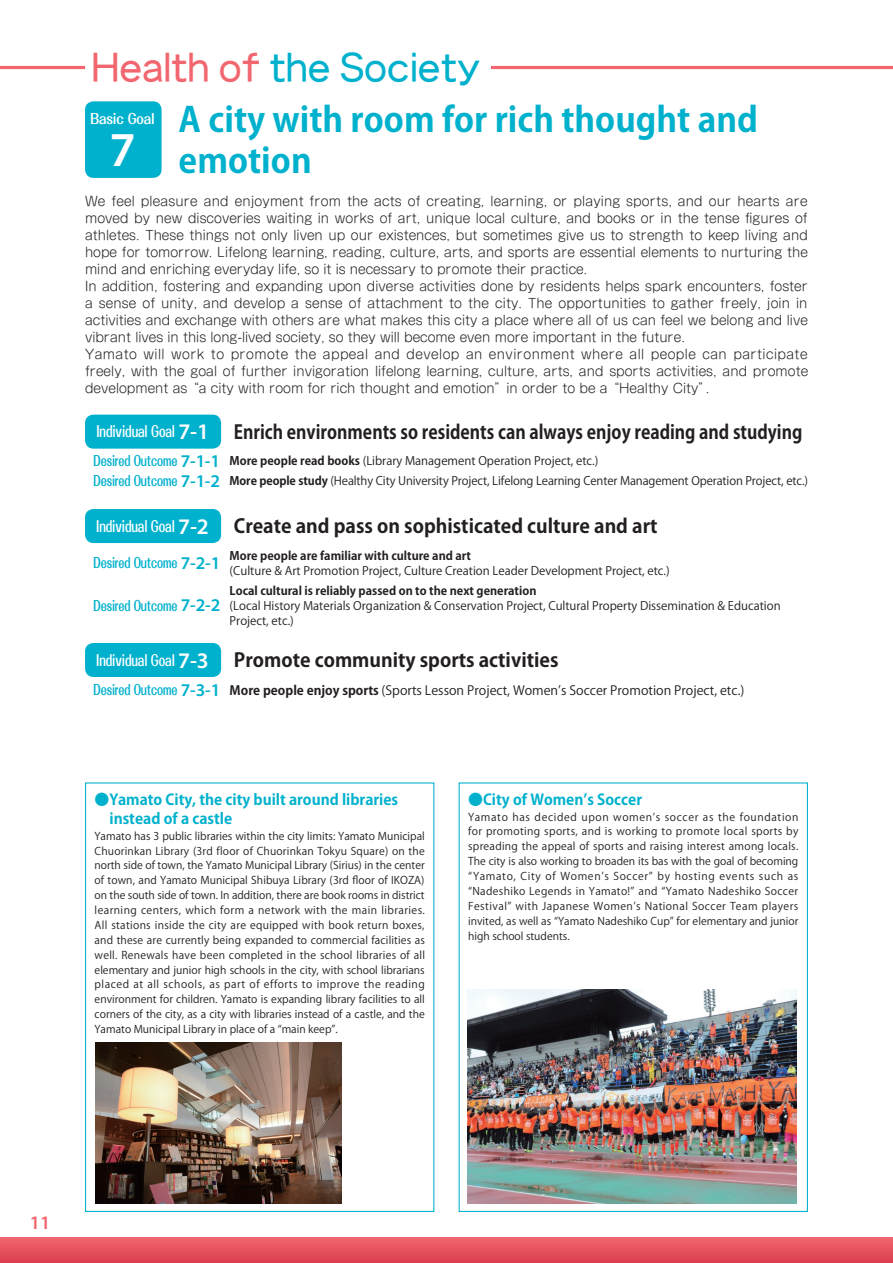
<style>
.page{position:relative;width:893px;height:1263px;background:#fff}
.page>*{position:absolute;margin:0;border:0;box-sizing:border-box;transform-origin:0 0}
.t1{font:600 48.9px "Myriad Pro";color:#fff}
.t2{font:36.15px "NIS WINKS L4 S4 83 pv RKSJ H";color:#00b1cd}
.t3{font:700 34.05px/40.3px "Koz Go Pr 6 N";color:#00b1cd}
.t4{font:700 19.2px "Koz Go Pr 6 N";color:#231f20}
.t5{font:700 19.2px "Koz Go Pr 6 N";color:#231f20;scale:.89 1}
.t6{font:600 19.2px "Myriad Pro";color:#f1666f}
.t7{font:700 14.85px/19.2px "Koz Go Pr 6 N";color:#00b1cd}
.t8{font:700 13.8px "Folk Pro";letter-spacing:-.01em;color:#00b1cd;scale:.7 1}
.t9{font:700 13.8px "Folk Pro";letter-spacing:-.01em;color:#fff;scale:.85 1}
.t10{font:300 12.75px/17px "Shin M Go Pro";color:#231f20}
.t11{font:12.75px "Koz Go Pr 6 N";color:#231f20}
.t12{font:11.7px/20.2px "Koz Go Pr 6 N";color:#231f20}
.t13{font:700 11.7px "Koz Go Pr 6 N";color:#231f20}
.t14{font:10.65px/14.9px "Koz Go Pr 6 N";color:#231f20;text-align:justify}
.s1{color:#f1666f}
.s2{font-family:"Folk Pro";font-size:14.85px;color:#fff}
.s3{font-family:"Myriad Pro";font-weight:600;font-size:22.35px;color:#fff}
.s4{font-family:"Folk Pro";font-weight:700;font-size:13.8px;color:#00b1cd}
.s5{font-family:"Myriad Pro";font-weight:600;font-size:18px;color:#00b1cd}
.s6{font-weight:700}
.s7{font-family:"Myriad Pro";font-weight:600;font-size:18px}
</style>
<div class="page">
<div style="left:0;top:1237px;width:893px;height:26px;background:linear-gradient(to bottom,#f16770,#dc404f)"></div>
<div style="left:85px;top:101px;width:77px;height:77px;background:#00b1cd;border-radius:9px"></div>
<div style="left:85px;top:415px;width:136px;height:34px;background:#00b1cd;border-radius:9px"></div>
<div style="left:85px;top:643px;width:136px;height:34px;background:#00b1cd;border-radius:9px"></div>
<div style="left:85px;top:509px;width:136px;height:34px;background:#00b1cd;border-radius:9px"></div>
<div style="left:459px;top:782px;width:349px;height:430px;border:1px solid #00b1cd"></div>
<div style="left:85px;top:782px;width:349px;height:430px;border:1px solid #00b1cd"></div>
<hr style="left:327px;top:66px;width:566px;height:3px;background:#f1666f">
<hr style="left:0;top:66px;width:85px;height:3px;background:#f1666f">
<img style="left:468px;top:989px;width:329px;height:215px">
<img style="left:95px;top:1042px;width:246px;height:162px">
<div style="left:91px;top:40px;width:399px;height:45px;background:#fff"></div>
<h2 class="t2" style="left:91px;top:49px;width:391px"><span class="s1">Health of</span> the Society</h2>
<h3 class="t3" style="left:179px;top:100px;width:581px">A city with room for rich thought and emotion</h3>
<p class="t9" style="left:90px;top:107px;width:77px">Basic Goal</p>
<h1 class="t1" style="left:109px;top:118px;width:28px">7</h1>
<p class="t10" style="left:85px;top:191px;width:725px">We feel pleasure and enjoyment from the acts of creating, learning, or playing sports, and our hearts are moved by new discoveries waiting in works of art, unique local culture, and books or in the tense figures of athletes. These things not only liven up our existences, but sometimes give us to strength to keep living and hope for tomorrow. Lifelong learning, reading, culture, arts, and sports are essential elements to nurturing the mind and enriching everyday life, so it is necessary to promote their practice.<br>In addition, fostering and expanding upon diverse activities done by residents helps spark encounters, foster a sense of unity, and develop a sense of attachment to the city. The opportunities to gather freely, join in activities and exchange with others are what makes this city a place where all of us can feel we belong and live vibrant lives in this long-lived society, so they will become even more important in the future.<br>Yamato will work to promote the appeal and develop an environment where all people can participate freely, with the goal of further invigoration lifelong learning, culture, arts, and sports activities, and promote development as “a city with room for rich thought and emotion”in order to be a “Healthy City”.</p>
<h3 class="t5" style="left:96px;top:421px;width:795px"><span class="s2">Individual Goal</span> <span class="s3">7-1</span> Enrich environments so residents can always enjoy reading and studying</h3>
<p class="t12" style="left:93px;top:451px;width:716px"><span class="s4">Desired Outcome</span> <span class="s5">7-1-1</span> <span class="s6">More people read books</span> (Library Management Operation Project, etc.)<br><span class="s4">Desired Outcome</span> <span class="s5">7-1-2</span> <span class="s6">More people study</span> (Healthy City University Project, Lifelong Learning Center Management Operation Project, etc.)</p>
<h3 class="t4" style="left:96px;top:515px;width:563px"><span class="s2">Individual Goal</span> <span class="s3">7-2</span> Create and pass on sophisticated culture and art</h3>
<p class="t8" style="left:93px;top:551px;width:183px">Desired Outcome <span class="s7">7-2-1</span></p>
<p class="t13" style="left:230px;top:549px;width:243px">More people are familiar with culture and art</p>
<p class="t12" style="left:230px;top:560px;width:442px">(Culture &amp; Art Promotion Project, Culture Creation Leader Development Project, etc.)</p>
<p class="t8" style="left:93px;top:593px;width:183px">Desired Outcome <span class="s7">7-2-2</span></p>
<p class="t13" style="left:230px;top:584px;width:308px">Local cultural is reliably passed on to the next generation</p>
<p class="t12" style="left:230px;top:598px;width:553px;line-height:14.9px">(Local History Materials Organization &amp; Conservation Project, Cultural Property Dissemination &amp; Education<br>Project, etc.)</p>
<h3 class="t4" style="left:96px;top:649px;width:464px"><span class="s2">Individual Goal</span> <span class="s3">7-3</span> Promote community sports activities</h3>
<p class="t11" style="left:93px;top:683px;width:652px"><span class="s4">Desired Outcome</span> <span class="s5">7-3-1</span> <span class="s6">More people enjoy sports</span> (Sports Lesson Project, Women’s Soccer Promotion Project, etc.)</p>
<h3 class="t7" style="left:109px;top:790px;width:290px;text-indent:-15px">●Yamato City, the city built around libraries instead of a castle</h3>
<p class="t14" style="left:95px;top:828px;width:332px">Yamato has 3 public libraries within the city limits: Yamato Municipal Chuorinkan Library (3rd floor of Chuorinkan Tokyu Square) on the north side of town, the Yamato Municipal Library (Sirius) in the center of town, and Yamato Municipal Shibuya Library (3rd floor of IKOZA) on the south side of town. In addition, there are book rooms in district learning centers, which form a network with the main libraries.<br>All stations inside the city are equipped with book return boxes, and these are currently being expanded to commercial facilities as well. Renewals have been completed in the school libraries of all elementary and junior high schools in the city, with school librarians placed at all schools, as part of efforts to improve the reading environment for children. Yamato is expanding library facilities to all corners of the city, as a city with libraries instead of a castle, and the Yamato Municipal Library in place of a “main keep”.</p>
<h3 class="t7" style="left:468px;top:790px;width:175px">●City of Women’s Soccer</h3>
<p class="t14" style="left:468px;top:809px;width:332px">Yamato has decided upon women’s soccer as the foundation for promoting sports, and is working to promote local sports by spreading the appeal of sports and raising interest among locals.<br>The city is also working to broaden its bas with the goal of becoming “Yamato, City of Women’s Soccer” by hosting events such as “Nadeshiko Legends in Yamato!” and “Yamato Nadeshiko Soccer Festival” with Japanese Women’s National Soccer Team players invited, as well as “Yamato Nadeshiko Cup” for elementary and junior high school students.</p>
<h3 class="t6" style="left:30px;top:1210px;width:22px">11</h3>
</div>
